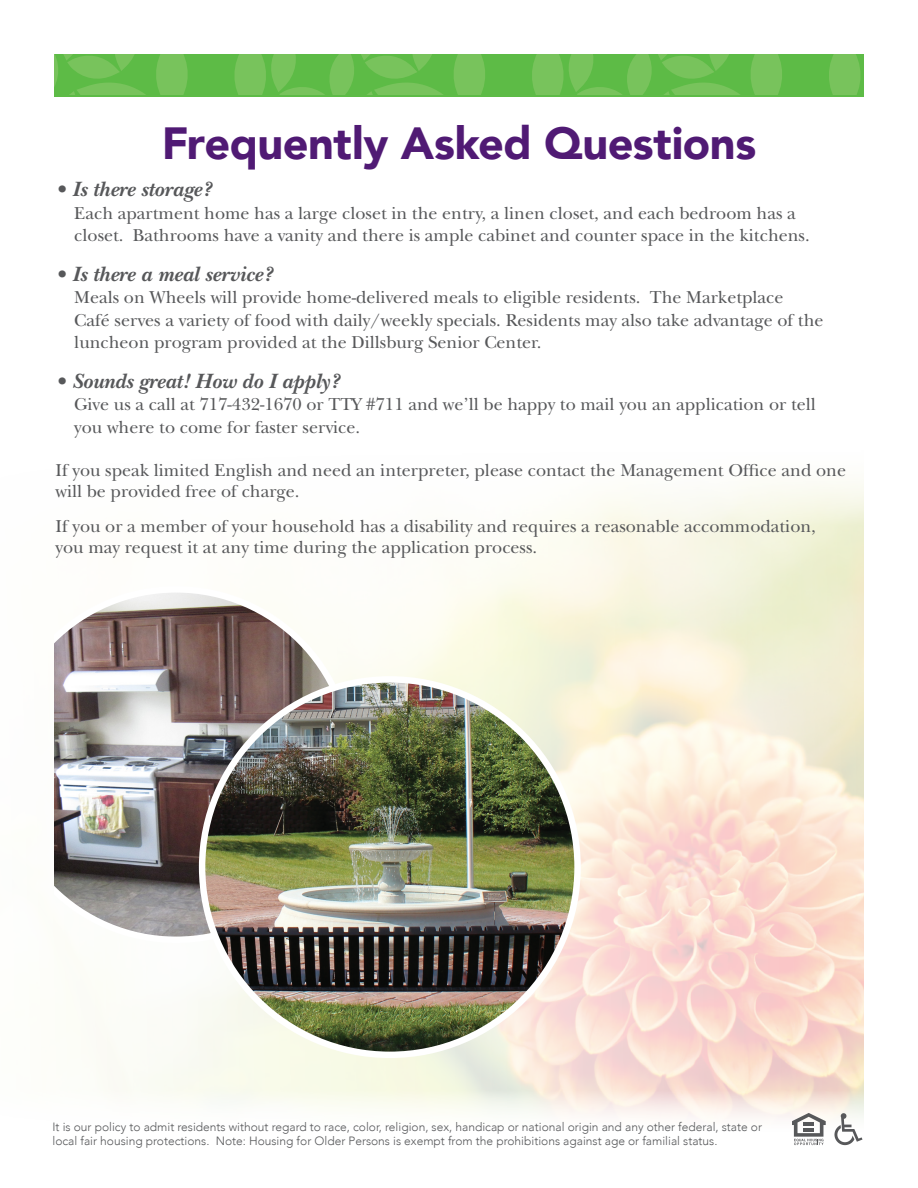
<style>
.page{position:relative;width:918px;height:1188px;background:#fff}
.page>*{position:absolute;margin:0;border:0;box-sizing:border-box;transform-origin:0 0}
.Heading_2{font:900 45px "Avenir";letter-spacing:-.01em;color:#501a74}
.Paragraph_Style_5{font:italic 700 21.6px "New Baskerville Std";color:#57585a}
.Paragraph_Style_3{font:18px/22.5px "New Baskerville Std";color:#57585a}
.Paragraph_Style_4{font:300 12px/13.5px "Avenir";color:#57585a}
</style>
<div class="page">
<img style="left:107px;top:483px;width:757px;height:635px">
<svg style="left:834px;top:1113px;width:29px;height:32px"></svg>
<svg style="left:792px;top:1113px;width:34px;height:32px"></svg>
<hr style="left:804px;top:1128px;width:10px;height:4px;background:#57585a">
<div style="left:54px;top:54px;width:810px;height:42px;background:#5dbb46"></div>
<svg style="left:234px;top:54px;width:251px;height:40px"></svg>
<svg style="left:54px;top:54px;width:134px;height:40px"></svg>
<svg style="left:829px;top:54px;width:32px;height:40px"></svg>
<svg style="left:532px;top:54px;width:250px;height:40px"></svg>
<img style="left:54px;top:586px;width:301px;height:357px">
<img style="left:202px;top:679px;width:376px;height:376px;border-radius:188px">
<h3 class="Heading_2" style="left:162px;top:105px;width:596px">Frequently Asked Questions</h3>
<p class="Paragraph_Style_5" style="left:56px;top:177px;width:157px">• Is there storage?</p>
<p class="Paragraph_Style_3" style="left:74px;top:202px;width:737px">Each apartment home has a large closet in the entry, a linen closet, and each bedroom has a closet. Bathrooms have a vanity and there is ample cabinet and counter space in the kitchens.</p>
<p class="Paragraph_Style_5" style="left:56px;top:261px;width:218px">• Is there a meal service?</p>
<p class="Paragraph_Style_3" style="left:74px;top:286px;width:751px">Meals on Wheels will provide home-delivered meals to eligible residents. The Marketplace<br>Café serves a variety of food with daily/weekly specials. Residents may also take advantage of the luncheon program provided at the Dillsburg Senior Center.</p>
<p class="Paragraph_Style_5" style="left:56px;top:368px;width:285px">• Sounds great! How do I apply?</p>
<p class="Paragraph_Style_3" style="left:74px;top:393px;width:743px">Give us a call at 717-432-1670 or TTY #711 and we’ll be happy to mail you an application or tell you where to come for faster service.</p>
<p class="Paragraph_Style_3" style="left:56px;top:460px;width:792px;line-height:21px">If you speak limited English and need an interpreter, please contact the Management Office and one will be provided free of charge.</p>
<p class="Paragraph_Style_3" style="left:56px;top:515px;width:762px;line-height:21px">If you or a member of your household has a disability and requires a reasonable accommodation, you may request it at any time during the application process.</p>
<p class="Paragraph_Style_4" style="left:52px;top:1120px;width:711px">It is our policy to admit residents without regard to race, color, religion, sex, handicap or national origin and any other federal, state or local fair housing protections. Note: Housing for Older Persons is exempt from the prohibitions against age or familial status.</p>
</div>
